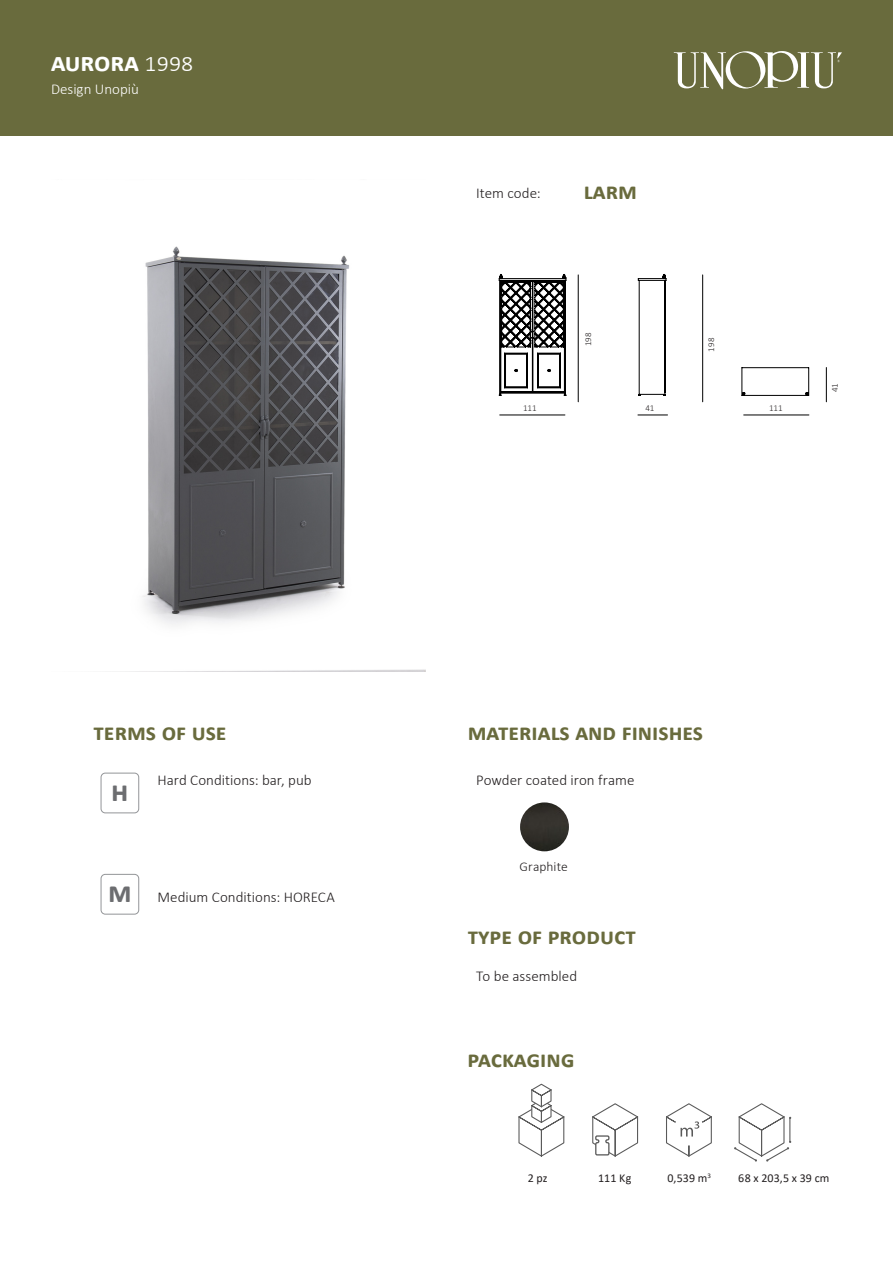
<style>
.page{position:relative;width:893px;height:1263px;background:#fff}
.page>*{position:absolute;margin:0;border:0;box-sizing:border-box;transform-origin:0 0}
.t1{font:700 30px "Calibri";color:#6c6d70}
.t2{font:700 27px "Calibri";letter-spacing:-.01em;color:#fff}
.Titoli{font:700 24px "Calibri";color:#696b3d}
.Descrizioni{font:300 15px "Calibri";color:#231f20}
.t3{font:300 15px "Calibri";color:#fff}
.Descrizioni_simboli{font:300 13.5px "Calibri";letter-spacing:.005em;color:#231f20}
.Descrizioni_simboli-2{font:12px "Calibri";letter-spacing:.005em;color:#231f20}
.Descrizioni-2{font:300 9px "Calibri";letter-spacing:.005em;color:#231f20}
.s1{font-weight:300}
.s2{font-weight:700;font-size:30px;color:#6c6d70}
</style>
<div class="page">
<div style="left:101px;top:773px;width:38px;height:40px;border:1px solid #939598;border-radius:4px"></div>
<div style="left:101px;top:874px;width:38px;height:40px;border:1px solid #939598;border-radius:4px"></div>
<div style="left:0;top:0;width:893px;height:135px;background:#696b3d"></div>
<svg style="left:674px;top:51px;width:168px;height:38px"></svg>
<svg style="left:592px;top:1103px;width:47px;height:54px"></svg>
<svg style="left:666px;top:1103px;width:46px;height:54px"></svg>
<svg style="left:734px;top:1103px;width:57px;height:59px"></svg>
<svg style="left:518px;top:1083px;width:47px;height:74px"></svg>
<img style="left:142px;top:246px;width:283px;height:425px">
<svg style="left:638px;top:274px;width:28px;height:121px"></svg>
<svg style="left:499px;top:274px;width:67px;height:121px"></svg>
<svg style="left:742px;top:368px;width:67px;height:27px"></svg>
<hr style="left:500px;top:415px;width:65px;height:1px;background:#000">
<svg style="left:638px;top:415px;width:29px;height:1px"></svg>
<hr style="left:744px;top:415px;width:65px;height:1px;background:#000">
<hr style="left:578px;top:275px;width:1px;height:127px;background:#000">
<hr style="left:702px;top:275px;width:1px;height:127px;background:#000">
<hr style="left:826px;top:367px;width:1px;height:35px;background:#000">
<img style="left:520px;top:802px;width:49px;height:49px;border-radius:24px">
<p class="t2" style="left:51px;top:43px;width:144px">aurora <span class="s1">1998</span></p>
<p class="t3" style="left:51px;top:79px;width:89px">Design Unopiù</p>
<h3 class="Titoli" style="left:94px;top:715px;width:135px">terms of use</h3>
<h1 class="t1" style="left:111px;top:770px;width:15px">H</h1>
<p class="Descrizioni" style="left:158px;top:771px;width:156px">Hard Conditions: bar, pub</p>
<p class="Descrizioni" style="left:108px;top:888px;width:228px"><span class="s2">M</span> Medium Conditions: HORECA</p>
<p class="Descrizioni" style="left:476px;top:183px;width:66px">Item code:</p>
<p class="Titoli" style="left:584px;top:174px;width:55px">larm</p>
<p class="Descrizioni-2" style="left:583px;top:346px;width:16px;rotate:-90deg">198</p>
<p class="Descrizioni-2" style="left:706px;top:352px;width:16px;rotate:-90deg">198</p>
<p class="Descrizioni-2" style="left:523px;top:403px;width:15px">111</p>
<p class="Descrizioni-2" style="left:645px;top:403px;width:10px">41</p>
<p class="Descrizioni-2" style="left:769px;top:403px;width:15px">111</p>
<p class="Descrizioni-2" style="left:829px;top:392px;width:10px;rotate:-90deg">41</p>
<h3 class="Titoli" style="left:468px;top:715px;width:237px">Materials and finishes</h3>
<p class="Descrizioni" style="left:476px;top:770px;width:160px">Powder coated iron frame</p>
<p class="Descrizioni_simboli" style="left:520px;top:858px;width:50px">Graphite</p>
<h3 class="Titoli" style="left:468px;top:919px;width:170px">Type of product</h3>
<p class="Descrizioni" style="left:476px;top:966px;width:102px">To be assembled</p>
<h3 class="Titoli" style="left:468px;top:1042px;width:108px">Packaging</h3>
<p class="Descrizioni_simboli-2" style="left:528px;top:1170px;width:21px">2 pz</p>
<p class="Descrizioni_simboli-2" style="left:598px;top:1170px;width:35px">111 Kg</p>
<p class="Descrizioni_simboli-2" style="left:667px;top:1170px;width:45px">0,539 m<sup>3</sup></p>
<p class="Descrizioni_simboli-2" style="left:738px;top:1170px;width:93px">68 x 203,5 x 39 cm</p>
</div>
